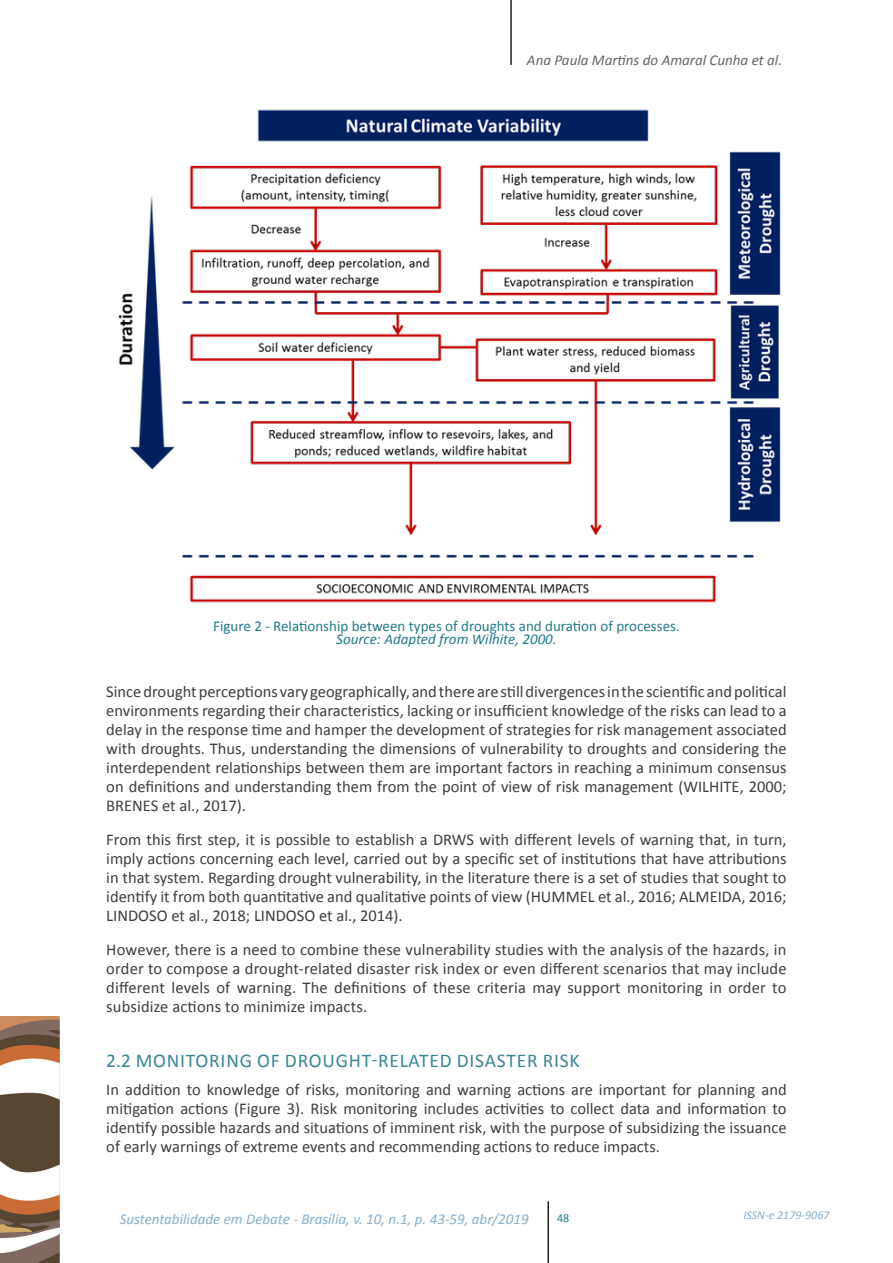
<style>
.page{position:relative;width:893px;height:1263px;background:#fff}
.page>*{position:absolute;margin:0;border:0;box-sizing:border-box;transform-origin:0 0}
.Título_3__1_1{font:19.5px "Calibri";letter-spacing:.04em;color:#3a8695}
.t1{font:16.5px/18.9px "Calibri";color:#3e3e3f;text-align:justify}
.Legenda_de_Figura{font:15px "Calibri";color:#227b8b}
.t2{font:italic 15px "Calibri";color:#86afcf}
.t3{font:italic 15px "Calibri";color:#646564}
.Source{font:italic 15px "Calibri";color:#227b8b}
.t4{font:italic 12px "Calibri";color:#86afcf}
.t5{font:12px "Calibri";color:#227b8b}
</style>
<div class="page">
<hr style="left:510px;top:0;width:2px;height:65px;background:#231f20">
<img style="left:0;top:1016px;width:60px;height:247px">
<hr style="left:547px;top:1201px;width:2px;height:62px;background:#231f20">
<img style="left:118px;top:109px;width:663px;height:494px">
<p class="t3" style="left:527px;top:50px;width:257px">Ana Paula Martins do Amaral Cunha et al.</p>
<p class="Legenda_de_Figura" style="left:213px;top:616px;width:468px">Figure 2 - Relationship between types of droughts and duration of processes.</p>
<p class="Source" style="left:336px;top:629px;width:222px">Source: Adapted from Wilhite, 2000.</p>
<p class="t1" style="left:106px;top:682px;width:682px">Since drought perceptions vary geographically, and there are still divergences in the scientific and political environments regarding their characteristics, lacking or insufficient knowledge of the risks can lead to a delay in the response time and hamper the development of strategies for risk management associated with droughts. Thus, understanding the dimensions of vulnerability to droughts and considering the interdependent relationships between them are important factors in reaching a minimum consensus on definitions and understanding them from the point of view of risk management (WILHITE, 2000; BRENES et al., 2017).</p>
<p class="t1" style="left:106px;top:830px;width:682px">From this first step, it is possible to establish a DRWS with different levels of warning that, in turn, imply actions concerning each level, carried out by a specific set of institutions that have attributions in that system. Regarding drought vulnerability, in the literature there is a set of studies that sought to identify it from both quantitative and qualitative points of view (HUMMEL et al., 2016; ALMEIDA, 2016; LINDOSO et al., 2018; LINDOSO et al., 2014).</p>
<p class="t1" style="left:106px;top:940px;width:682px">However, there is a need to combine these vulnerability studies with the analysis of the hazards, in order to compose a drought-related disaster risk index or even different scenarios that may include different levels of warning. The definitions of these criteria may support monitoring in order to subsidize actions to minimize impacts.</p>
<p class="Título_3__1_1" style="left:106px;top:1048px;width:475px">2.2 MONITORING OF DROUGHT-RELATED DISASTER RISK</p>
<p class="t1" style="left:106px;top:1080px;width:682px">In addition to knowledge of risks, monitoring and warning actions are important for planning and mitigation actions (Figure 3). Risk monitoring includes activities to collect data and information to identify possible hazards and situations of imminent risk, with the purpose of subsidizing the issuance of early warnings of extreme events and recommending actions to reduce impacts.</p>
<p class="t2" style="left:120px;top:1209px;width:410px">Sustentabilidade em Debate - Brasília, v. 10, n.1, p. 43-59, abr/2019</p>
<p class="t4" style="left:743px;top:1207px;width:88px">ISSN-e 2179-9067</p>
<p class="t5" style="left:557px;top:1210px;width:14px">48</p>
</div>
